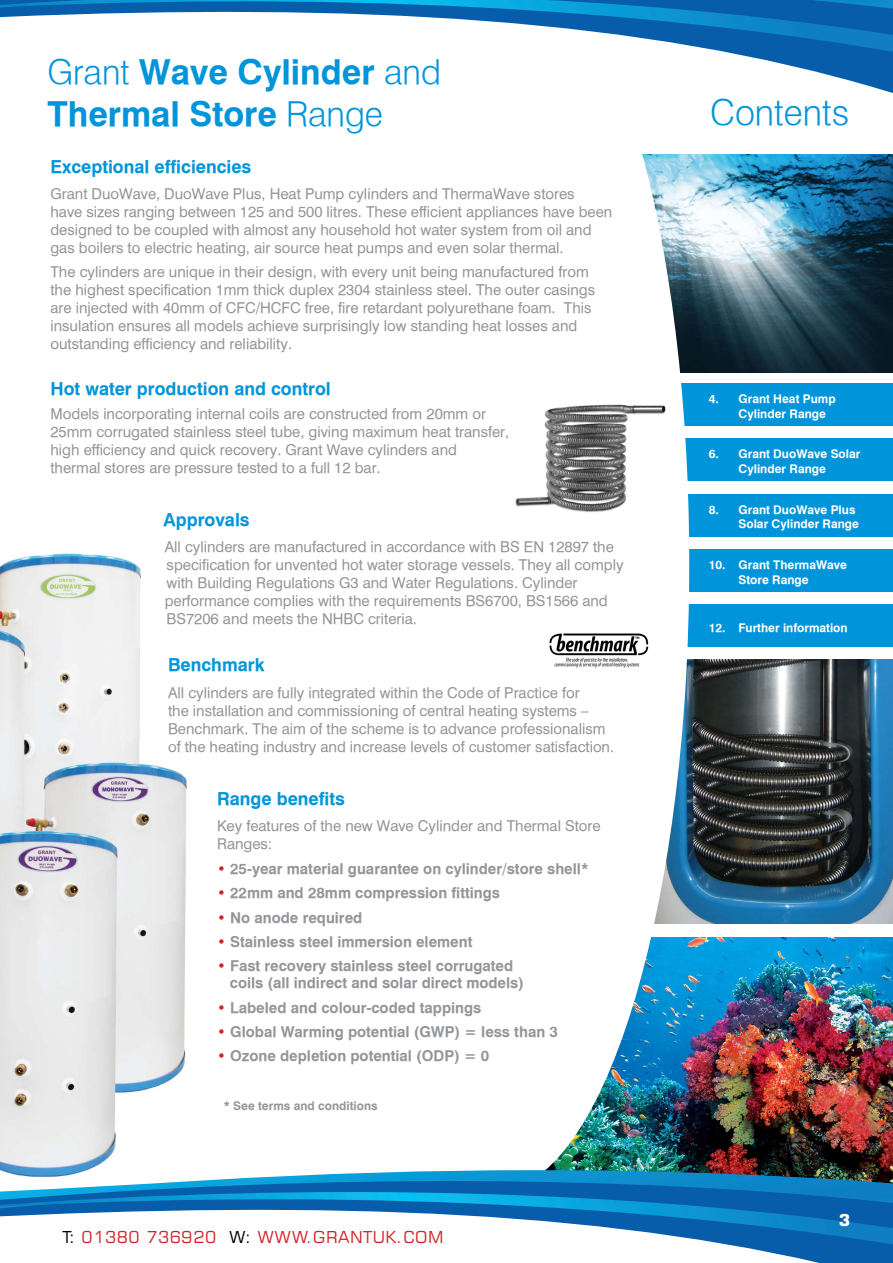
<style>
.page{position:relative;width:893px;height:1263px;background:#fff}
.page>*{position:absolute;margin:0;border:0;box-sizing:border-box;transform-origin:0 0}
.t1{font:300 36px "Halvett";color:#0095da}
.t2{font:700 34.5px/41.4px "Halvett";color:#0095da}
.t3{font:700 18px "Halvett";color:#0095da}
.t4{font:16.5px "Square 721 BT";letter-spacing:.035em;color:#d2232a}
.t5{font:700 16.5px "Square 721 BT";color:#fff}
.t6{font:15px/18px "Halvett";color:#939598}
.t7{font:700 15px/16.8px "Halvett";color:#939598}
.t8{font:700 12px/14.4px "Halvett";color:#fff}
.t9{font:700 12px "Halvett";color:#939598}
.s1{font-weight:300}
.s2{color:#d2232a}
.s3{color:#000}
</style>
<div class="page">
<img style="left:0;top:553px;width:187px;height:470px">
<img style="left:689px;top:937px;width:204px;height:86px">
<img style="left:689px;top:154px;width:204px;height:218px">
<div style="left:634px;top:383px;width:259px;height:43px;background:#0095da"></div>
<div style="left:634px;top:439px;width:259px;height:42px;background:#0095da"></div>
<div style="left:634px;top:494px;width:259px;height:42px;background:#0095da"></div>
<div style="left:634px;top:549px;width:259px;height:43px;background:#0095da"></div>
<div style="left:634px;top:604px;width:259px;height:43px;background:#0095da"></div>
<img style="left:689px;top:660px;width:204px;height:263px">
<svg style="left:627px;top:154px;width:62px;height:869px"></svg>
<svg style="left:522px;top:24px;width:371px;height:59px"></svg>
<svg style="left:0;top:0;width:893px;height:24px"></svg>
<img style="left:0;top:1049px;width:893px;height:214px">
<svg style="left:0;top:1170px;width:893px;height:47px;background:#318bc3"></svg>
<img style="left:0;top:1023px;width:893px;height:26px">
<img style="left:549px;top:629px;width:102px;height:42px">
<img style="left:515px;top:401px;width:151px;height:113px">
<h2 class="t2" style="left:47px;top:51px;width:395px"><span class="s1">Grant</span> Wave Cylinder <span class="s1">and<br></span>Thermal Store <span class="s1">Range</span></h2>
<p class="t3" style="left:50px;top:155px;width:202px">Exceptional efficiencies</p>
<p class="t6" style="left:50px;top:185px;width:563px">Grant DuoWave, DuoWave Plus, Heat Pump cylinders and ThermaWave stores<br>have sizes ranging between 125 and 500 litres. These efficient appliances have been designed to be coupled with almost any household hot water system from oil and gas boilers to electric heating, air source heat pumps and even solar thermal.</p>
<p class="t6" style="left:50px;top:263px;width:546px">The cylinders are unique in their design, with every unit being manufactured from the highest specification 1mm thick duplex 2304 stainless steel. The outer casings are injected with 40mm of CFC/HCFC free, fire retardant polyurethane foam. This insulation ensures all models achieve surprisingly low standing heat losses and outstanding efficiency and reliability.</p>
<p class="t3" style="left:50px;top:378px;width:282px">Hot water production and control</p>
<p class="t6" style="left:50px;top:405px;width:460px">Models incorporating internal coils are constructed from 20mm or 25mm corrugated stainless steel tube, giving maximum heat transfer, high efficiency and quick recovery. Grant Wave cylinders and thermal stores are pressure tested to a full 12 bar.</p>
<p class="t3" style="left:164px;top:508px;width:88px">Approvals</p>
<p class="t6" style="left:165px;top:538px;width:460px">All cylinders are manufactured in accordance with BS EN 12897 the specification for unvented hot water storage vessels. They all comply with Building Regulations G3 and Water Regulations. Cylinder performance complies with the requirements BS6700, BS1566 and BS7206 and meets the NHBC criteria.</p>
<p class="t3" style="left:168px;top:654px;width:98px">Benchmark</p>
<p class="t6" style="left:168px;top:683px;width:448px">All cylinders are fully integrated within the Code of Practice for<br>the installation and commissioning of central heating systems – Benchmark. The aim of the scheme is to advance professionalism of the heating industry and increase levels of customer satisfaction.</p>
<p class="t3" style="left:217px;top:788px;width:129px">Range benefits</p>
<p class="t6" style="left:217px;top:817px;width:385px">Key features of the new Wave Cylinder and Thermal Store<br>Ranges:</p>
<p class="t7" style="left:217px;top:860px;width:373px"><span class="s2">•</span> 25-year material guarantee on cylinder/store shell*</p>
<p class="t7" style="left:217px;top:884px;width:284px"><span class="s2">•</span> 22mm and 28mm compression fittings</p>
<p class="t7" style="left:217px;top:909px;width:147px"><span class="s2">•</span> No anode required</p>
<p class="t7" style="left:217px;top:933px;width:257px"><span class="s2">•</span> Stainless steel immersion element</p>
<p class="t7" style="left:230px;top:957px;width:296px;text-indent:-13px"><span class="s2">•</span> Fast recovery stainless steel corrugated coils (all indirect and solar direct models)</p>
<p class="t7" style="left:217px;top:999px;width:266px"><span class="s2">•</span> Labeled and colour-coded tappings</p>
<p class="t7" style="left:217px;top:1023px;width:342px"><span class="s2">•</span> Global Warming potential (GWP) = less than 3</p>
<p class="t7" style="left:217px;top:1047px;width:274px"><span class="s2">•</span> Ozone depletion potential (ODP) = 0</p>
<p class="t9" style="left:224px;top:1098px;width:155px">* See terms and conditions</p>
<p class="t4" style="left:63px;top:1227px;width:382px"><span class="s3">T:</span> 01380 736920 <span class="s3">W:</span> WWW.GRANTUK.COM</p>
<h1 class="t1" style="left:710px;top:90px;width:141px">Contents</h1>
<p class="t8" style="left:738px;top:392px;width:99px;text-indent:-30px">4. Grant Heat Pump<br>Cylinder Range</p>
<p class="t8" style="left:709px;top:447px;width:153px;text-align:center">6. Grant DuoWave Solar<br>Cylinder Range</p>
<p class="t8" style="left:709px;top:502px;width:152px;text-align:right">8. Grant DuoWave Plus<br>Solar Cylinder Range</p>
<p class="t8" style="left:738px;top:558px;width:110px;text-indent:-30px">10. Grant ThermaWave<br>Store Range</p>
<p class="t8" style="left:709px;top:620px;width:140px">12. Further information</p>
<p class="t5" style="left:839px;top:1210px;width:13px">3</p>
</div>
